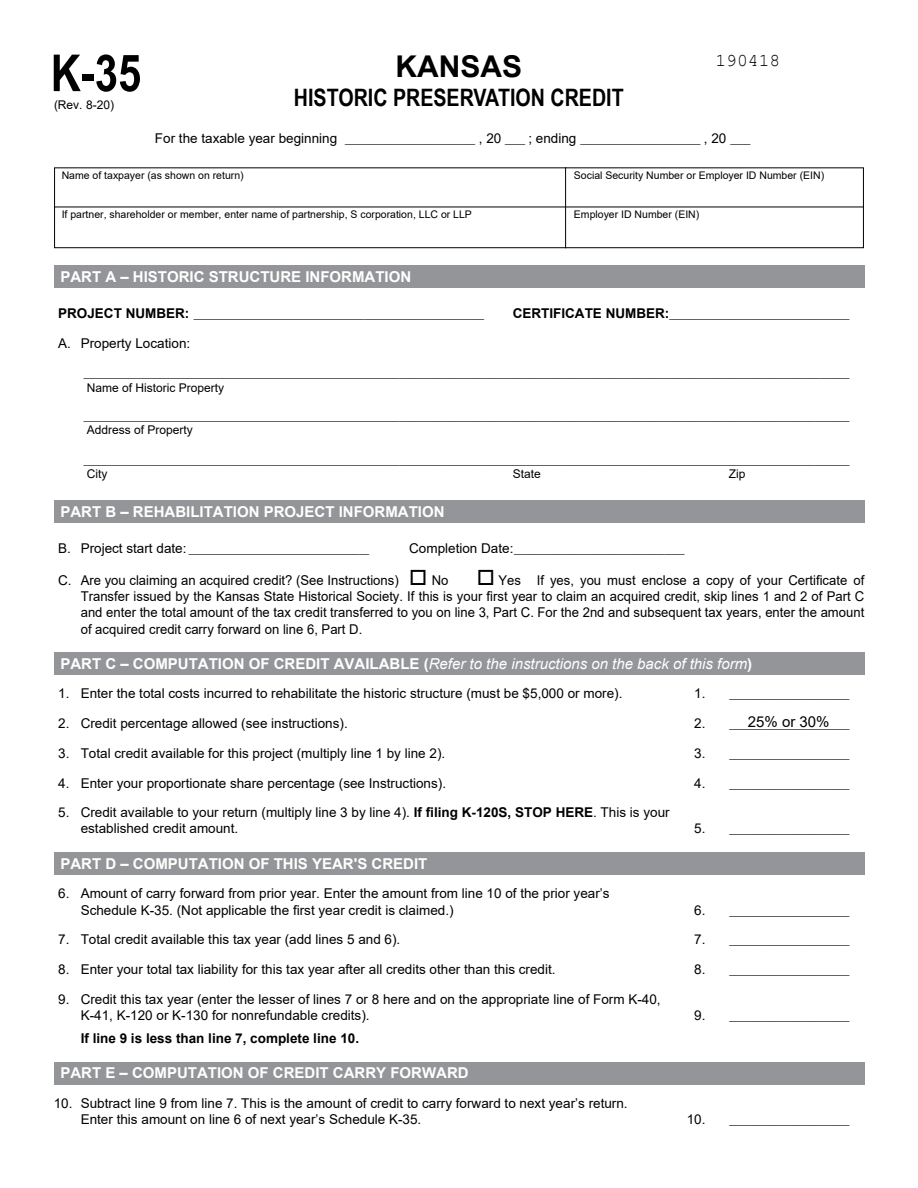
<style>
.page{position:relative;width:918px;height:1188px;background:#fff}
.page>*{position:absolute;margin:0;border:0;box-sizing:border-box;transform-origin:0 0}
.t1{font:700 51px "Arial Narrow";color:#000}
.t2{font:700 30px "Arial";color:#000}
.t3{font:700 24px "Arial Narrow";color:#000}
.t4{font:18px "Courier New";color:#000}
.t5{font:700 15px "Arial";color:#fff}
.t6{font:italic 15px "Arial";color:#fff}
.t7{font:15px "Arial";color:#000}
.t8{font:13.5px/16.2px "Arial";color:#000}
.t9{font:700 13.5px "Arial";color:#000}
.t10{font:12px "Arial";color:#000}
.t11{font:10.5px "Arial";color:#000}
.t12{font:9px "Arial";color:#000}
.s1{font-size:13.5px}
.s2{font-weight:700;font-style:normal}
.s3{font-weight:700}
</style>
<div class="page">
<div style="left:54px;top:265px;width:810px;height:23px;background:#939598"></div>
<div style="left:54px;top:500px;width:810px;height:23px;background:#939598"></div>
<div style="left:54px;top:652px;width:810px;height:23px;background:#939598"></div>
<div style="left:54px;top:852px;width:810px;height:23px;background:#939598"></div>
<div style="left:54px;top:1062px;width:810px;height:23px;background:#939598"></div>
<div style="left:54px;top:167px;width:810px;height:81px;border:1px solid #000"></div>
<hr style="left:54px;top:207px;width:810px;height:1px;background:#000">
<hr style="left:565px;top:167px;width:1px;height:81px;background:#000">
<p class="t1" style="left:51px;top:35px;width:92px">K-35</p>
<p class="t10" style="left:54px;top:97px;width:62px">(Rev. 8-20)</p>
<h3 class="t4" style="left:716px;top:50px;width:66px">190418</h3>
<h2 class="t2" style="left:395px;top:46px;width:128px">KANSAS</h2>
<h1 class="t3" style="left:294px;top:79px;width:331px">HISTORIC PRESERVATION CREDIT</h1>
<p class="t8" style="left:155px;top:130px;width:184px">For the taxable year beginning</p>
<p class="t8" style="left:479px;top:130px;width:24px">, 20</p>
<p class="t8" style="left:528px;top:130px;width:50px">; ending</p>
<p class="t8" style="left:704px;top:130px;width:24px">, 20</p>
<p class="t11" style="left:62px;top:168px;width:184px">Name of taxpayer (as shown on return)</p>
<p class="t11" style="left:574px;top:168px;width:252px">Social Security Number or Employer ID Number (EIN)</p>
<p class="t11" style="left:62px;top:207px;width:412px">If partner, shareholder or member, enter name of partnership, S corporation, LLC or LLP</p>
<p class="t11" style="left:574px;top:207px;width:127px">Employer ID Number (EIN)</p>
<p class="t12" style="left:345px;top:134px;width:132px">__________________________</p>
<p class="t12" style="left:505px;top:134px;width:22px">____</p>
<p class="t12" style="left:580px;top:134px;width:122px">________________________</p>
<p class="t12" style="left:731px;top:134px;width:22px">____</p>
<h2 class="t5" style="left:60px;top:266px;width:352px">PART A – HISTORIC STRUCTURE INFORMATION</h2>
<p class="t9" style="left:58px;top:304px;width:133px">PROJECT NUMBER:</p>
<p class="t9" style="left:513px;top:304px;width:158px">CERTIFICATE NUMBER:</p>
<p class="t12" style="left:194px;top:309px;width:292px">__________________________________________________________</p>
<p class="t12" style="left:669px;top:309px;width:182px">____________________________________</p>
<p class="t8" style="left:58px;top:335px;width:134px">A. Property Location:</p>
<p class="t12" style="left:84px;top:368px;width:767px">_________________________________________________________________________________________________________________________________________________________</p>
<p class="t10" style="left:87px;top:379px;width:139px">Name of Historic Property</p>
<p class="t12" style="left:84px;top:410px;width:767px">_________________________________________________________________________________________________________________________________________________________</p>
<p class="t10" style="left:87px;top:422px;width:108px">Address of Property</p>
<p class="t12" style="left:84px;top:455px;width:767px">_________________________________________________________________________________________________________________________________________________________</p>
<p class="t10" style="left:87px;top:466px;width:22px">City</p>
<p class="t10" style="left:513px;top:466px;width:30px">State</p>
<p class="t10" style="left:729px;top:466px;width:18px">Zip</p>
<h2 class="t5" style="left:60px;top:501px;width:386px">PART B – REHABILITATION PROJECT INFORMATION</h2>
<p class="t12" style="left:58px;top:544px;width:312px"><span class="s1">B. Project start date:</span> ____________________________________</p>
<p class="t12" style="left:409px;top:544px;width:277px"><span class="s1">Completion Date:</span>__________________________________</p>
<p class="t8" style="left:58px;top:572px;width:392px">C. Are you claiming an acquired credit? (See Instructions) □ No</p>
<p class="t8" style="left:81px;top:572px;width:785px;text-align:justify;text-indent:396px">□ Yes If yes, you must enclose a copy of your Certificate of Transfer issued by the Kansas State Historical Society. If this is your first year to claim an acquired credit, skip lines 1 and 2 of Part C and enter the total amount of the tax credit transferred to you on line 3, Part C. For the 2nd and subsequent tax years, enter the amount of acquired credit carry forward on line 6, Part D.</p>
<h2 class="t6" style="left:60px;top:654px;width:693px"><span class="s2">PART C – COMPUTATION OF CREDIT AVAILABLE (</span>Refer to the instructions on the back of this form<span class="s2">)</span></h2>
<p class="t8" style="left:58px;top:686px;width:566px">1. Enter the total costs incurred to rehabilitate the historic structure (must be $5,000 or more).</p>
<p class="t12" style="left:694px;top:689px;width:157px"><span class="s1">1.</span> ________________________</p>
<p class="t8" style="left:58px;top:715px;width:291px">2. Credit percentage allowed (see instructions).</p>
<p class="t12" style="left:694px;top:719px;width:157px"><span class="s1">2.</span> ________________________</p>
<p class="t7" style="left:748px;top:711px;width:83px">25% or 30%</p>
<p class="t8" style="left:58px;top:745px;width:389px">3. Total credit available for this project (multiply line 1 by line 2).</p>
<p class="t12" style="left:694px;top:749px;width:157px"><span class="s1">3.</span> ________________________</p>
<p class="t8" style="left:58px;top:775px;width:389px">4. Enter your proportionate share percentage (see Instructions).</p>
<p class="t12" style="left:694px;top:778px;width:157px"><span class="s1">4.</span> ________________________</p>
<p class="t8" style="left:81px;top:804px;width:590px;text-indent:-23px">5. Credit available to your return (multiply line 3 by line 4). <span class="s3">If filing K-120S, STOP HERE</span>. This is your established credit amount.</p>
<p class="t12" style="left:694px;top:824px;width:157px"><span class="s1">5.</span> ________________________</p>
<h2 class="t5" style="left:60px;top:853px;width:368px">PART D – COMPUTATION OF THIS YEAR'S CREDIT</h2>
<p class="t8" style="left:81px;top:886px;width:530px;text-indent:-23px">6. Amount of carry forward from prior year. Enter the amount from line 10 of the prior year’s<br>Schedule K-35. (Not applicable the first year credit is claimed.)</p>
<p class="t12" style="left:694px;top:905px;width:157px"><span class="s1">6.</span> ________________________</p>
<p class="t8" style="left:58px;top:931px;width:344px">7. Total credit available this tax year (add lines 5 and 6).</p>
<p class="t12" style="left:694px;top:935px;width:157px"><span class="s1">7.</span> ________________________</p>
<p class="t8" style="left:58px;top:961px;width:499px">8. Enter your total tax liability for this tax year after all credits other than this credit.</p>
<p class="t12" style="left:694px;top:965px;width:157px"><span class="s1">8.</span> ________________________</p>
<p class="t8" style="left:81px;top:991px;width:582px;text-indent:-23px">9. Credit this tax year (enter the lesser of lines 7 or 8 here and on the appropriate line of Form K-40,<br>K-41, K-120 or K-130 for nonrefundable credits).</p>
<p class="t12" style="left:694px;top:1011px;width:157px"><span class="s1">9.</span> ________________________</p>
<p class="t9" style="left:81px;top:1029px;width:280px">If line 9 is less than line 7, complete line 10.</p>
<h2 class="t5" style="left:60px;top:1062px;width:410px">PART E – COMPUTATION OF CREDIT CARRY FORWARD</h2>
<p class="t8" style="left:81px;top:1095px;width:548px;text-indent:-27px">10. Subtract line 9 from line 7. This is the amount of credit to carry forward to next year’s return.<br>Enter this amount on line 6 of next year’s Schedule K-35.</p>
<p class="t12" style="left:687px;top:1115px;width:164px"><span class="s1">10.</span> ________________________</p>
</div>
